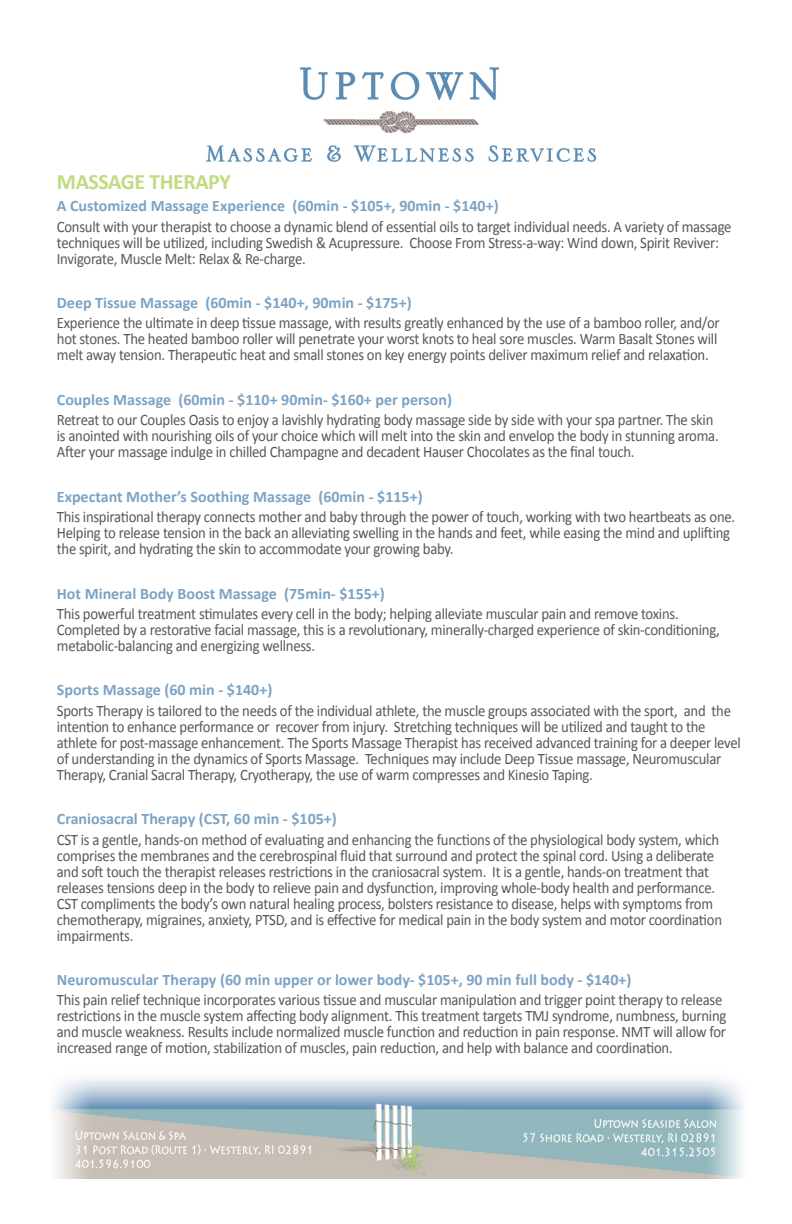
<style>
.page{position:relative;width:792px;height:1224px;background:#fff}
.page>*{position:absolute;margin:0;border:0;box-sizing:border-box;transform-origin:0 0}
.Header_Bold_Blue{font:700 22px "Calibri";letter-spacing:-.02em;color:#c0dc81}
.Massage_condensed_te{font:16px/16px "Calibri";letter-spacing:-.02em;color:#57585a;scale:.92 1}
.Header_Bold_Blue-2{font:700 16px "Calibri";color:#7ca3c4}
</style>
<div class="page">
<img style="left:53px;top:1078px;width:691px;height:101px">
<img style="left:206px;top:67px;width:391px;height:95px">
<p class="Header_Bold_Blue" style="left:57px;top:167px;width:175px">MASSAGE THERAPY</p>
<p class="Header_Bold_Blue-2" style="left:57px;top:196px;width:443px">A Customized Massage Experience (60min - $105+, 90min - $140+)</p>
<p class="Massage_condensed_te" style="left:57px;top:218px;width:735px">Consult with your therapist to choose a dynamic blend of essential oils to target individual needs. A variety of massage techniques will be utilized, including Swedish &amp; Acupressure. Choose From Stress-a-way: Wind down, Spirit Reviver:<br>Invigorate, Muscle Melt: Relax &amp; Re-charge.</p>
<p class="Header_Bold_Blue-2" style="left:57px;top:293px;width:356px">Deep Tissue Massage (60min - $140+, 90min - $175+)</p>
<p class="Massage_condensed_te" style="left:57px;top:315px;width:722px">Experience the ultimate in deep tissue massage, with results greatly enhanced by the use of a bamboo roller, and/or hot stones. The heated bamboo roller will penetrate your worst knots to heal sore muscles. Warm Basalt Stones will melt away tension. Therapeutic heat and small stones on key energy points deliver maximum relief and relaxation.</p>
<p class="Header_Bold_Blue-2" style="left:57px;top:389px;width:397px">Couples Massage (60min - $110+ 90min- $160+ per person)</p>
<p class="Massage_condensed_te" style="left:57px;top:412px;width:721px">Retreat to our Couples Oasis to enjoy a lavishly hydrating body massage side by side with your spa partner. The skin is anointed with nourishing oils of your choice which will melt into the skin and envelop the body in stunning aroma.<br>After your massage indulge in chilled Champagne and decadent Hauser Chocolates as the final touch.</p>
<p class="Header_Bold_Blue-2" style="left:57px;top:486px;width:367px">Expectant Mother’s Soothing Massage (60min - $115+)</p>
<p class="Massage_condensed_te" style="left:57px;top:509px;width:739px">This inspirational therapy connects mother and baby through the power of touch, working with two heartbeats as one.<br>Helping to release tension in the back an alleviating swelling in the hands and feet, while easing the mind and uplifting the spirit, and hydrating the skin to accommodate your growing baby.</p>
<p class="Header_Bold_Blue-2" style="left:57px;top:583px;width:329px">Hot Mineral Body Boost Massage (75min- $155+)</p>
<p class="Massage_condensed_te" style="left:57px;top:606px;width:722px">This powerful treatment stimulates every cell in the body; helping alleviate muscular pain and remove toxins.<br>Completed by a restorative facial massage, this is a revolutionary, minerally-charged experience of skin-conditioning, metabolic-balancing and energizing wellness.</p>
<p class="Header_Bold_Blue-2" style="left:57px;top:680px;width:217px">Sports Massage (60 min - $140+)</p>
<p class="Massage_condensed_te" style="left:57px;top:703px;width:745px">Sports Therapy is tailored to the needs of the individual athlete, the muscle groups associated with the sport, and the intention to enhance performance or recover from injury. Stretching techniques will be utilized and taught to the athlete for post-massage enhancement. The Sports Massage Therapist has received advanced training for a deeper level of understanding in the dynamics of Sports Massage. Techniques may include Deep Tissue massage, Neuromuscular Therapy, Cranial Sacral Therapy, Cryotherapy, the use of warm compresses and Kinesio Taping.</p>
<p class="Header_Bold_Blue-2" style="left:57px;top:809px;width:282px">Craniosacral Therapy (CST, 60 min - $105+)</p>
<p class="Massage_condensed_te" style="left:57px;top:831px;width:725px">CST is a gentle, hands-on method of evaluating and enhancing the functions of the physiological body system, which comprises the membranes and the cerebrospinal fluid that surround and protect the spinal cord. Using a deliberate and soft touch the therapist releases restrictions in the craniosacral system. It is a gentle, hands-on treatment that releases tensions deep in the body to relieve pain and dysfunction, improving whole-body health and performance.<br>CST compliments the body’s own natural healing process, bolsters resistance to disease, helps with symptoms from chemotherapy, migraines, anxiety, PTSD, and is effective for medical pain in the body system and motor coordination impairments.</p>
<p class="Header_Bold_Blue-2" style="left:57px;top:970px;width:576px">Neuromuscular Therapy (60 min upper or lower body- $105+, 90 min full body - $140+)</p>
<p class="Massage_condensed_te" style="left:57px;top:992px;width:729px">This pain relief technique incorporates various tissue and muscular manipulation and trigger point therapy to release restrictions in the muscle system affecting body alignment. This treatment targets TMJ syndrome, numbness, burning and muscle weakness. Results include normalized muscle function and reduction in pain response. NMT will allow for increased range of motion, stabilization of muscles, pain reduction, and help with balance and coordination.</p>
</div>
